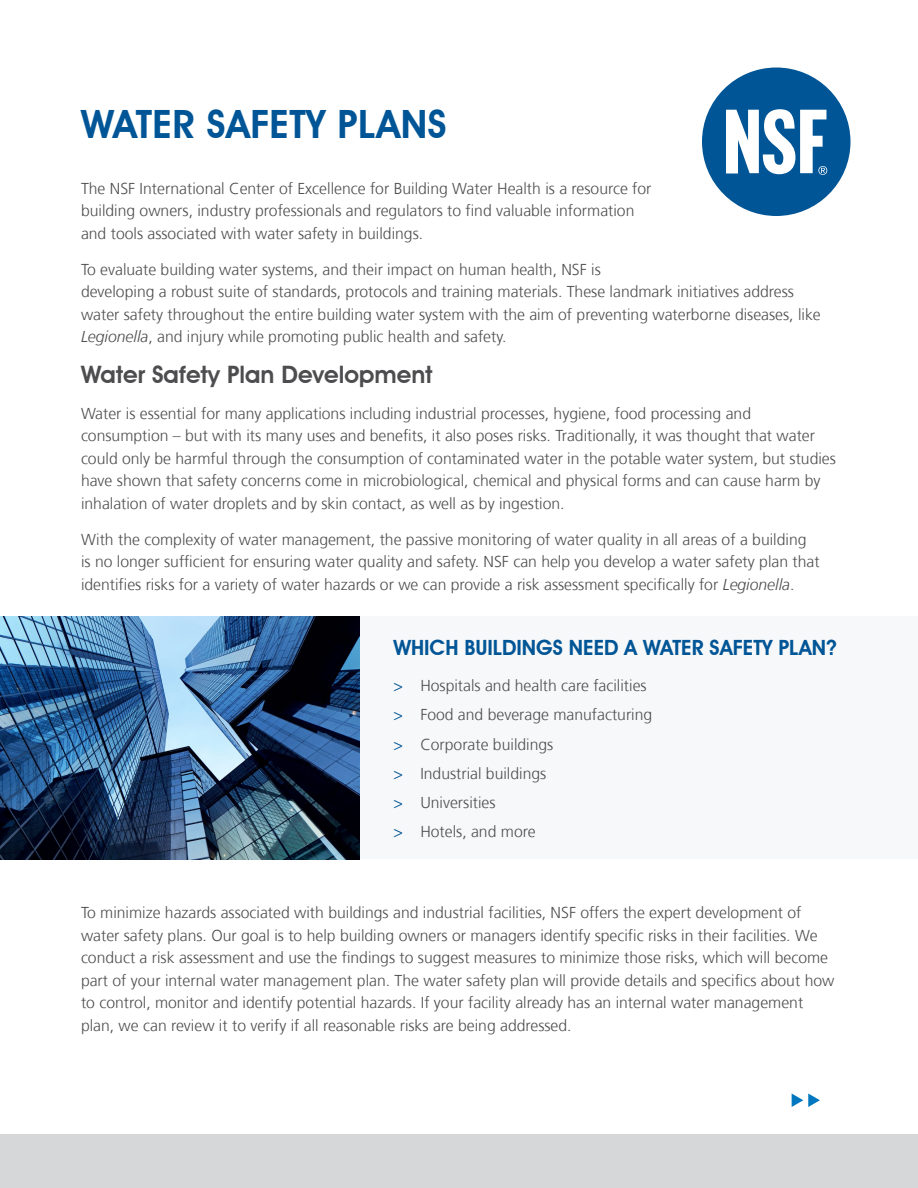
<style>
.page{position:relative;width:918px;height:1188px;background:#fff}
.page>*{position:absolute;margin:0;border:0;box-sizing:border-box;transform-origin:0 0}
.t1{font:600 39px "Avant Garde IT Cby BT";letter-spacing:.01em;color:#005596}
.t2{font:600 24px "Avant Garde IT Cby BT";color:#4d4d4f}
.t3{font:600 21px "Avant Garde IT Cby BT";color:#005596}
.t4{font:300 15.75px/22.5px "Frutiger";color:#4d4d4f}
.s1{font-style:italic}
.s2{color:#005596}
</style>
<div class="page">
<div style="left:0;top:1134px;width:918px;height:54px;background:#d5d7d8"></div>
<div style="left:702px;top:68px;width:149px;height:148px;background:#005596;border-radius:50%"></div>
<svg style="left:726px;top:109px;width:101px;height:66px"></svg>
<svg style="left:792px;top:1094px;width:28px;height:13px"></svg>
<div style="left:360px;top:616px;width:558px;height:244px;background:#f7f8f9"></div>
<img style="left:0;top:616px;width:360px;height:244px">
<h1 class="t1" style="left:81px;top:100px;width:367px">WATER SAFETY PLANS</h1>
<p class="t4" style="left:81px;top:177px;width:572px">The NSF International Center of Excellence for Building Water Health is a resource for building owners, industry professionals and regulators to find valuable information and tools associated with water safety in buildings.</p>
<p class="t4" style="left:81px;top:258px;width:741px">To evaluate building water systems, and their impact on human health, NSF is<br>developing a robust suite of standards, protocols and training materials. These landmark initiatives address water safety throughout the entire building water system with the aim of preventing waterborne diseases, like <span class="s1">Legionella</span>, and injury while promoting public health and safety.</p>
<h2 class="t2" style="left:81px;top:360px;width:353px">Water Safety Plan Development</h2>
<p class="t4" style="left:81px;top:402px;width:756px">Water is essential for many applications including industrial processes, hygiene, food processing and consumption – but with its many uses and benefits, it also poses risks. Traditionally, it was thought that water could only be harmful through the consumption of contaminated water in the potable water system, but studies have shown that safety concerns come in microbiological, chemical and physical forms and can cause harm by inhalation of water droplets and by skin contact, as well as by ingestion.</p>
<p class="t4" style="left:81px;top:528px;width:740px">With the complexity of water management, the passive monitoring of water quality in all areas of a building is no longer sufficient for ensuring water quality and safety. NSF can help you develop a water safety plan that identifies risks for a variety of water hazards or we can provide a risk assessment specifically for <span class="s1">Legionella</span>.</p>
<h3 class="t3" style="left:393px;top:635px;width:445px">WHICH BUILDINGS NEED A WATER SAFETY PLAN?</h3>
<p class="t4" style="left:393px;top:671px;width:260px;line-height:29.2px"><span class="s2">&gt;</span> Hospitals and health care facilities <span class="s2">&gt;</span> Food and beverage manufacturing <span class="s2">&gt;</span> Corporate buildings<br><span class="s2">&gt;</span> Industrial buildings<br><span class="s2">&gt;</span> Universities<br><span class="s2">&gt;</span> Hotels, and more</p>
<p class="t4" style="left:81px;top:902px;width:755px">To minimize hazards associated with buildings and industrial facilities, NSF offers the expert development of water safety plans. Our goal is to help building owners or managers identify specific risks in their facilities. We conduct a risk assessment and use the findings to suggest measures to minimize those risks, which will become part of your internal water management plan. The water safety plan will provide details and specifics about how to control, monitor and identify potential hazards. If your facility already has an internal water management plan, we can review it to verify if all reasonable risks are being addressed.</p>
</div>
